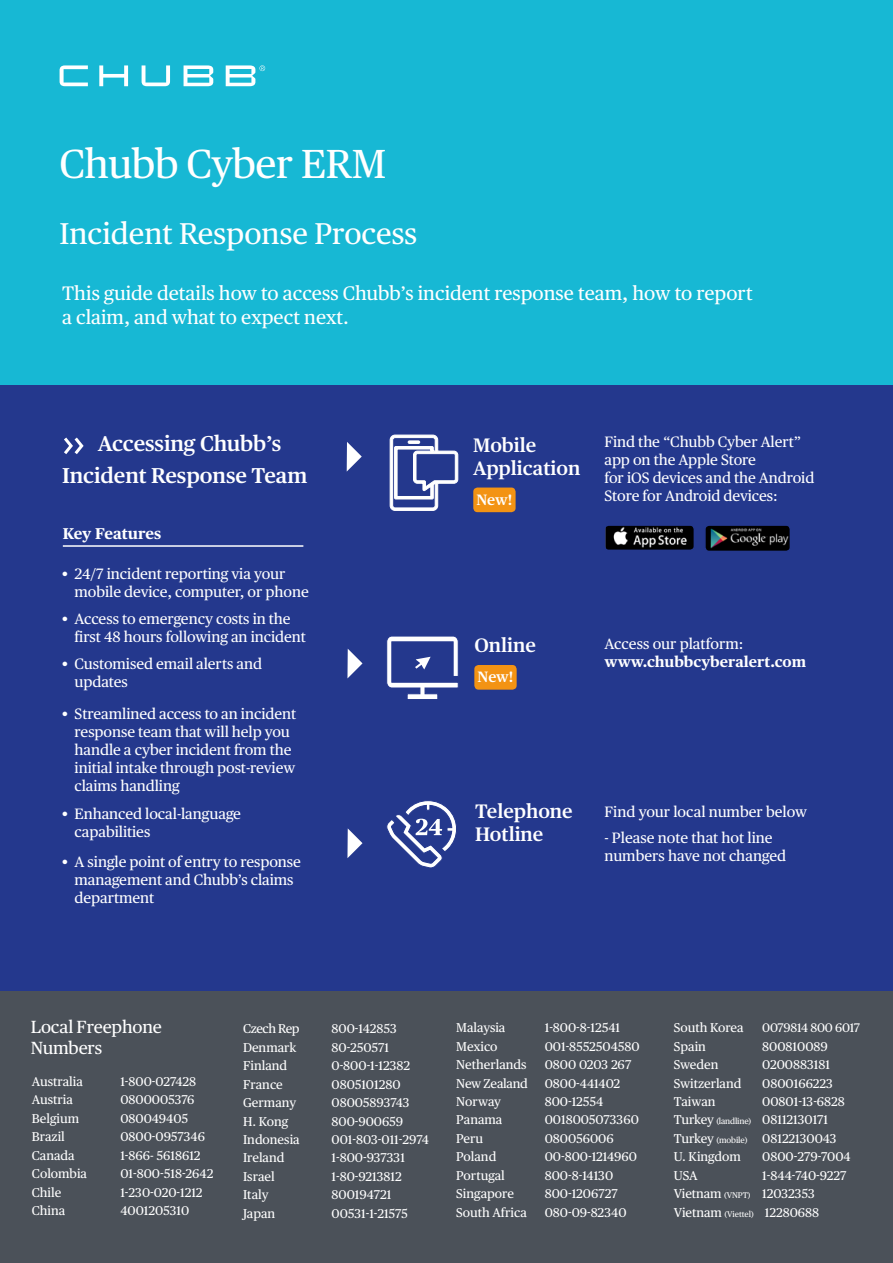
<style>
.page{position:relative;width:893px;height:1263px;background:#17b8d4}
.page>*{position:absolute;margin:0;border:0;box-sizing:border-box;transform-origin:0 0}
.t1{font:40.5px "Chubb Publico Text";letter-spacing:-.01em;color:#fff}
.t2{font:30px "Chubb Publico Text";color:#fff}
.t3{font:600 21.45px/31.5px "Chubb Publico Text";letter-spacing:-.005em;color:#fff;text-align:center}
.t4{font:19.5px/24px "Chubb Publico Text";color:#fff}
.t5{font:600 19.5px/23.2px "Chubb Publico Text";color:#fff}
.t6{font:17.55px/21.8px "Chubb Publico Text";letter-spacing:-.01em;color:#fff}
.t7{font:700 15.6px "Chubb Publico Text";color:#fff}
.t8{font:15px/18px "Chubb Publico Text";letter-spacing:-.005em;color:#fff}
.t9{font:700 15px "Chubb Publico Text";color:#fff}
.t10{font:600 15px "Chubb Publico Text";letter-spacing:-.01em;color:#fff}
.t11{font:12.75px/18.5px "Chubb Publico Text";color:#fff}
.t12{font:12.75px "Chubb Publico Text";letter-spacing:-.02em;color:#fff}
.t13{font:12.75px "Chubb Publico Text";letter-spacing:-.03em;color:#fff}
.t14{font:12.45px "Chubb Publico Text";letter-spacing:-.015em;color:#fff}
.s1{font-size:8.4px}
.s2{font-size:8.25px}
</style>
<div class="page">
<svg style="left:60px;top:65px;width:205px;height:21px"></svg>
<div style="left:0;top:980px;width:893px;height:283px;background:#4b5159"></div>
<div style="left:0;top:385px;width:893px;height:606px;background:#24388d"></div>
<svg style="left:64px;top:437px;width:20px;height:17px"></svg>
<svg style="left:386px;top:636px;width:73px;height:63px"></svg>
<hr style="left:63px;top:545px;width:240px;height:2px;background:#fff">
<svg style="left:347px;top:649px;width:15px;height:29px"></svg>
<svg style="left:347px;top:442px;width:15px;height:30px"></svg>
<svg style="left:347px;top:828px;width:15px;height:30px"></svg>
<svg style="left:390px;top:435px;width:68px;height:76px"></svg>
<img style="left:607px;top:527px;width:85px;height:21px">
<div style="left:604px;top:524px;width:91px;height:27px;border:2px solid #24388d;border-radius:4px"></div>
<img style="left:707px;top:527px;width:81px;height:22px">
<div style="left:704px;top:524px;width:87px;height:28px;border:2px solid #24388d;border-radius:4px"></div>
<div style="left:473px;top:487px;width:43px;height:25px;background:#f39313;border-radius:4px"></div>
<div style="left:474px;top:665px;width:43px;height:25px;background:#f39313;border-radius:4px"></div>
<svg style="left:386px;top:800px;width:71px;height:68px"></svg>
<h1 class="t1" style="left:59px;top:134px;width:328px">Chubb Cyber ERM</h1>
<h2 class="t2" style="left:59px;top:211px;width:359px">Incident Response Process</h2>
<h3 class="t4" style="left:62px;top:280px;width:692px">This guide details how to access Chubb’s incident response team, how to report a claim, and what to expect next.</h3>
<h3 class="t3" style="left:62px;top:426px;width:247px">Accessing Chubb’s<br>Incident Response Team</h3>
<p class="t7" style="left:63px;top:521px;width:100px">Key Features</p>
<p class="t8" style="left:75px;top:564px;width:236px;text-indent:-13px">• 24/7 incident reporting via your mobile device, computer, or phone</p>
<p class="t8" style="left:75px;top:609px;width:233px;text-indent:-13px">• Access to emergency costs in the first 48 hours following an incident</p>
<p class="t8" style="left:75px;top:654px;width:189px;text-indent:-13px">• Customised email alerts and updates</p>
<p class="t8" style="left:75px;top:704px;width:223px;text-indent:-13px">• Streamlined access to an incident response team that will help you handle a cyber incident from the initial intake through post-review claims handling</p>
<p class="t8" style="left:75px;top:804px;width:168px;text-indent:-13px">• Enhanced local-language capabilities</p>
<p class="t8" style="left:75px;top:852px;width:228px;text-indent:-13px">• A single point of entry to response management and Chubb’s claims department</p>
<h3 class="t5" style="left:473px;top:432px;width:109px">Mobile<br>Application</h3>
<p class="t8" style="left:604px;top:431px;width:211px">Find the “Chubb Cyber Alert” app on the Apple Store<br>for iOS devices and the Android</p>
<p class="t10" style="left:476px;top:488px;width:37px">New!</p>
<p class="t8" style="left:604px;top:485px;width:175px">Store for Android devices:</p>
<h3 class="t5" style="left:474px;top:632px;width:63px">Online</h3>
<p class="t8" style="left:605px;top:634px;width:140px">Access our platform:</p>
<p class="t9" style="left:605px;top:650px;width:203px">www.chubbcyberalert.com</p>
<p class="t10" style="left:478px;top:665px;width:37px">New!</p>
<h3 class="t5" style="left:475px;top:798px;width:99px">Telephone<br>Hotline</h3>
<p class="t8" style="left:604px;top:802px;width:204px">Find your local number below</p>
<p class="t8" style="left:604px;top:827px;width:183px">- Please note that hot line numbers have not changed</p>
<h3 class="t6" style="left:31px;top:1014px;width:133px">Local Freephone<br>Numbers</h3>
<p class="t11" style="left:32px;top:1071px;width:53px">Australia</p>
<p class="t11" style="left:120px;top:1071px;width:77px">1-800-027428</p>
<p class="t11" style="left:32px;top:1090px;width:43px">Austria</p>
<p class="t11" style="left:120px;top:1090px;width:76px">0800005376</p>
<p class="t11" style="left:32px;top:1108px;width:49px">Belgium</p>
<p class="t11" style="left:120px;top:1108px;width:69px">080049405</p>
<p class="t11" style="left:32px;top:1127px;width:34px">Brazil</p>
<p class="t11" style="left:120px;top:1127px;width:86px">0800-0957346</p>
<p class="t11" style="left:32px;top:1145px;width:44px">Canada</p>
<p class="t11" style="left:120px;top:1145px;width:82px">1-866- 5618612</p>
<p class="t11" style="left:32px;top:1164px;width:57px">Colombia</p>
<p class="t11" style="left:120px;top:1164px;width:94px">01-800-518-2642</p>
<p class="t11" style="left:32px;top:1182px;width:31px">Chile</p>
<p class="t11" style="left:120px;top:1182px;width:84px">1-230-020-1212</p>
<p class="t11" style="left:32px;top:1200px;width:35px">China</p>
<p class="t11" style="left:120px;top:1200px;width:71px">4001205310</p>
<p class="t13" style="left:243px;top:1019px;width:58px">Czech Rep</p>
<p class="t11" style="left:331px;top:1019px;width:67px">800-142853</p>
<p class="t11" style="left:243px;top:1037px;width:55px">Denmark</p>
<p class="t11" style="left:331px;top:1037px;width:59px">80-250571</p>
<p class="t11" style="left:243px;top:1056px;width:46px">Finland</p>
<p class="t11" style="left:331px;top:1056px;width:80px">0-800-1-12382</p>
<p class="t11" style="left:243px;top:1074px;width:41px">France</p>
<p class="t11" style="left:331px;top:1074px;width:71px">0805101280</p>
<p class="t11" style="left:243px;top:1092px;width:55px">Germany</p>
<p class="t11" style="left:331px;top:1092px;width:80px">08005893743</p>
<p class="t11" style="left:243px;top:1111px;width:47px">H. Kong</p>
<p class="t11" style="left:331px;top:1111px;width:73px">800-900659</p>
<p class="t11" style="left:243px;top:1129px;width:58px">Indonesia</p>
<p class="t11" style="left:331px;top:1129px;width:99px">001-803-011-2974</p>
<p class="t11" style="left:243px;top:1148px;width:43px">Ireland</p>
<p class="t11" style="left:331px;top:1148px;width:75px">1-800-937331</p>
<p class="t11" style="left:243px;top:1166px;width:33px">Israel</p>
<p class="t11" style="left:331px;top:1166px;width:72px">1-80-9213812</p>
<p class="t11" style="left:243px;top:1185px;width:27px">Italy</p>
<p class="t11" style="left:331px;top:1185px;width:61px">800194721</p>
<p class="t11" style="left:243px;top:1203px;width:34px">Japan</p>
<p class="t11" style="left:331px;top:1203px;width:78px">00531-1-21575</p>
<p class="t11" style="left:456px;top:1018px;width:51px">Malaysia</p>
<p class="t11" style="left:545px;top:1018px;width:77px">1-800-8-12541</p>
<p class="t11" style="left:456px;top:1036px;width:43px">Mexico</p>
<p class="t11" style="left:545px;top:1036px;width:97px">001-8552504580</p>
<p class="t11" style="left:456px;top:1054px;width:72px">Netherlands</p>
<p class="t11" style="left:545px;top:1054px;width:88px">0800 0203 267</p>
<p class="t12" style="left:456px;top:1073px;width:73px">New Zealand</p>
<p class="t11" style="left:545px;top:1073px;width:77px">0800-441402</p>
<p class="t11" style="left:456px;top:1091px;width:46px">Norway</p>
<p class="t11" style="left:545px;top:1091px;width:60px">800-12554</p>
<p class="t11" style="left:456px;top:1110px;width:48px">Panama</p>
<p class="t11" style="left:545px;top:1110px;width:96px">0018005073360</p>
<p class="t11" style="left:456px;top:1128px;width:28px">Peru</p>
<p class="t11" style="left:545px;top:1128px;width:71px">080056006</p>
<p class="t11" style="left:456px;top:1147px;width:42px">Poland</p>
<p class="t11" style="left:545px;top:1147px;width:94px">00-800-1214960</p>
<p class="t11" style="left:456px;top:1165px;width:50px">Portugal</p>
<p class="t11" style="left:545px;top:1165px;width:70px">800-8-14130</p>
<p class="t11" style="left:456px;top:1184px;width:59px">Singapore</p>
<p class="t11" style="left:545px;top:1184px;width:75px">800-1206727</p>
<p class="t11" style="left:456px;top:1202px;width:72px">South Africa</p>
<p class="t11" style="left:545px;top:1202px;width:83px">080-09-82340</p>
<p class="t11" style="left:674px;top:1018px;width:71px">South Korea</p>
<p class="t14" style="left:762px;top:1018px;width:99px">0079814 800 6017</p>
<p class="t11" style="left:674px;top:1036px;width:34px">Spain</p>
<p class="t11" style="left:762px;top:1036px;width:67px">800810089</p>
<p class="t11" style="left:674px;top:1054px;width:46px">Sweden</p>
<p class="t11" style="left:762px;top:1054px;width:69px">0200883181</p>
<p class="t11" style="left:674px;top:1073px;width:69px">Switzerland</p>
<p class="t11" style="left:762px;top:1073px;width:72px">0800166223</p>
<p class="t11" style="left:674px;top:1091px;width:43px">Taiwan</p>
<p class="t11" style="left:674px;top:1091px;width:172px;text-indent:88px">00801-13-6828<br>Turkey <span class="s1">(landline)</span> 08112130171<br>Turkey <span class="s1">(mobile)</span> 08122130043<br>U. Kingdom</p>
<p class="t11" style="left:762px;top:1147px;width:90px">0800-279-7004</p>
<p class="t11" style="left:674px;top:1165px;width:25px">USA</p>
<p class="t11" style="left:674px;top:1165px;width:174px;text-indent:88px">1-844-740-9227<br>Vietnam <span class="s2">(VNPT)</span> 12032353<br>Vietnam <span class="s2">(Viettel)</span> 12280688</p>
</div>
